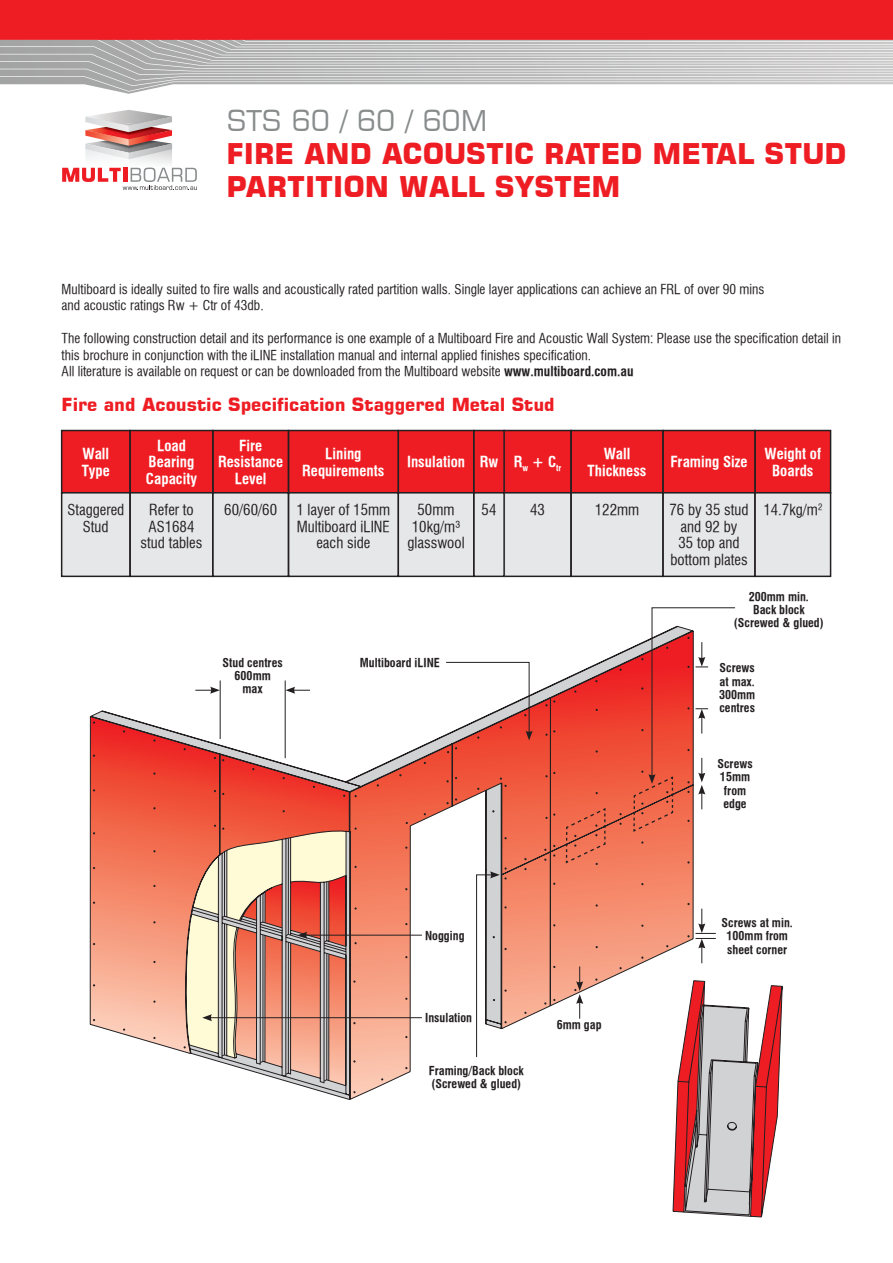
<style>
.page{position:relative;width:893px;height:1263px;background:#fff}
.page>*{position:absolute;margin:0;border:0;box-sizing:border-box;transform-origin:0 0}
.t1{font:700 28.5px/33px "Square 721 BT";color:#ee1d23}
.t2{font:28.5px "Square 721 BT";color:#898c8d}
.t3{font:700 18px "Square 721 BT";color:#ee1d23}
.t4{font:15px/16.5px "Geneva Nrw";color:#231f20;text-align:center}
.t5{font:700 15px/16.5px "Geneva Nrw";color:#fff;text-align:center}
.t6{font:13.5px/16.5px "Geneva Nrw";color:#231f20}
.t7{font:700 12.15px/13.4px "Geneva Nrw";color:#231f20;text-align:center}
.s1{font-weight:700}
</style>
<div class="page">
<div style="left:398px;top:430px;width:76px;height:63px;background:#ee1d23"></div>
<div style="left:213px;top:430px;width:75px;height:63px;background:#ee1d23"></div>
<div style="left:289px;top:430px;width:109px;height:63px;background:#ee1d23"></div>
<div style="left:288px;top:430px;width:111px;height:63px;border:2px solid #231f20"></div>
<div style="left:62px;top:430px;width:68px;height:63px;background:#ee1d23"></div>
<div style="left:61px;top:430px;width:70px;height:63px;border:2px solid #231f20"></div>
<div style="left:62px;top:493px;width:68px;height:83px;background:#e6e7e9"></div>
<div style="left:61px;top:492px;width:70px;height:85px;border:2px solid #231f20"></div>
<div style="left:398px;top:493px;width:76px;height:83px;background:#e6e7e9"></div>
<div style="left:398px;top:492px;width:77px;height:85px;border:2px solid #231f20"></div>
<div style="left:504px;top:430px;width:67px;height:63px;background:#ee1d23"></div>
<div style="left:504px;top:493px;width:67px;height:83px;background:#e6e7e9"></div>
<div style="left:503px;top:492px;width:69px;height:85px;border:2px solid #231f20"></div>
<div style="left:571px;top:430px;width:92px;height:63px;background:#ee1d23"></div>
<div style="left:570px;top:430px;width:94px;height:63px;border:2px solid #231f20"></div>
<div style="left:571px;top:493px;width:92px;height:83px;background:#e6e7e9"></div>
<div style="left:570px;top:492px;width:94px;height:85px;border:2px solid #231f20"></div>
<div style="left:755px;top:430px;width:76px;height:63px;background:#ee1d23"></div>
<div style="left:754px;top:430px;width:77px;height:63px;border:2px solid #231f20"></div>
<div style="left:663px;top:430px;width:92px;height:63px;background:#ee1d23"></div>
<div style="left:662px;top:430px;width:94px;height:63px;border:2px solid #231f20"></div>
<div style="left:663px;top:493px;width:92px;height:83px;background:#e6e7e9"></div>
<div style="left:662px;top:492px;width:94px;height:85px;border:2px solid #231f20"></div>
<div style="left:755px;top:493px;width:76px;height:83px;background:#e6e7e9"></div>
<div style="left:754px;top:492px;width:77px;height:85px;border:2px solid #231f20"></div>
<div style="left:474px;top:430px;width:30px;height:63px;background:#ee1d23"></div>
<div style="left:473px;top:430px;width:32px;height:63px;border:2px solid #231f20"></div>
<div style="left:474px;top:493px;width:30px;height:83px;background:#e6e7e9"></div>
<div style="left:473px;top:492px;width:32px;height:85px;border:2px solid #231f20"></div>
<div style="left:130px;top:430px;width:83px;height:63px;background:#ee1d23"></div>
<div style="left:129px;top:430px;width:85px;height:63px;border:2px solid #231f20"></div>
<div style="left:130px;top:493px;width:83px;height:83px;background:#e6e7e9"></div>
<div style="left:129px;top:492px;width:85px;height:85px;border:2px solid #231f20"></div>
<div style="left:213px;top:493px;width:75px;height:83px;background:#e6e7e9"></div>
<div style="left:212px;top:492px;width:77px;height:85px;border:2px solid #231f20"></div>
<div style="left:289px;top:493px;width:109px;height:83px;background:#e6e7e9"></div>
<div style="left:288px;top:492px;width:111px;height:85px;border:2px solid #231f20"></div>
<img style="left:85px;top:159px;width:87px;height:9px">
<svg style="left:62px;top:168px;width:135px;height:22px"></svg>
<img style="left:86px;top:146px;width:86px;height:13px">
<img style="left:85px;top:146px;width:44px;height:8px">
<img style="left:86px;top:110px;width:86px;height:7px">
<img style="left:85px;top:132px;width:87px;height:14px">
<img style="left:85px;top:117px;width:87px;height:15px">
<div style="left:0;top:0;width:893px;height:40px;background:#ee1d23"></div>
<svg style="left:0;top:40px;width:893px;height:52px;background:#cbcbcb"></svg>
<svg style="left:673px;top:980px;width:109px;height:237px"></svg>
<svg style="left:90px;top:646px;width:604px;height:454px"></svg>
<svg style="left:545px;top:700px;width:10px;height:6px"></svg>
<svg style="left:545px;top:772px;width:10px;height:5px"></svg>
<svg style="left:545px;top:730px;width:10px;height:6px"></svg>
<svg style="left:545px;top:813px;width:10px;height:6px"></svg>
<svg style="left:565px;top:807px;width:41px;height:58px;background:#e26b4f"></svg>
<svg style="left:574px;top:966px;width:9px;height:53px"></svg>
<hr style="left:305px;top:935px;width:117px;height:1px;background:#231f20">
<hr style="left:210px;top:1017px;width:212px;height:1px;background:#231f20">
<svg style="left:184px;top:824px;width:173px;height:275px;background:#d6a592"></svg>
<svg style="left:195px;top:687px;width:25px;height:7px"></svg>
<svg style="left:286px;top:687px;width:24px;height:7px"></svg>
<hr style="left:220px;top:680px;width:1px;height:59px;background:#231f20">
<hr style="left:285px;top:680px;width:1px;height:78px;background:#231f20">
<svg style="left:687px;top:903px;width:29px;height:60px"></svg>
<svg style="left:445px;top:661px;width:88px;height:79px"></svg>
<svg style="left:633px;top:607px;width:102px;height:226px"></svg>
<svg style="left:476px;top:777px;width:31px;height:281px"></svg>
<h1 class="t2" style="left:226px;top:103px;width:263px">STS 60 / 60 / 60M</h1>
<h1 class="t1" style="left:226px;top:138px;width:621px">FIRE AND ACOUSTIC RATED METAL STUD<br>PARTITION WALL SYSTEM</h1>
<p class="t6" style="left:62px;top:280px;width:704px">Multiboard is ideally suited to fire walls and acoustically rated partition walls. Single layer applications can achieve an FRL of over 90 mins and acoustic ratings Rw + Ctr of 43db.</p>
<p class="t6" style="left:62px;top:330px;width:781px">The following construction detail and its performance is one example of a Multiboard Fire and Acoustic Wall System: Please use the specification detail in this brochure in conjunction with the iLINE installation manual and internal applied finishes specification.<br>All literature is available on request or can be downloaded from the Multiboard website <span class="s1">www.multiboard.com.au</span></p>
<h2 class="t3" style="left:62px;top:393px;width:495px">Fire and Acoustic Specification Staggered Metal Stud</h2>
<p class="t5" style="left:82px;top:445px;width:30px;text-align:left">Wall<br>Type</p>
<p class="t4" style="left:67px;top:502px;width:58px">Staggered<br>Stud</p>
<p class="t4" style="left:224px;top:502px;width:54px">60/60/60</p>
<p class="t4" style="left:296px;top:502px;width:95px">1 layer of 15mm</p>
<p class="t4" style="left:482px;top:502px;width:16px">54</p>
<p class="t4" style="left:530px;top:502px;width:16px">43</p>
<p class="t4" style="left:595px;top:502px;width:46px">122mm</p>
<p class="t5" style="left:146px;top:437px;width:53px">Load<br>Bearing<br>Capacity</p>
<p class="t5" style="left:218px;top:437px;width:67px">Fire<br>Resistance<br>Level</p>
<p class="t5" style="left:302px;top:445px;width:84px">Lining<br>Requirements</p>
<p class="t5" style="left:407px;top:454px;width:156px">Insulation Rw R<sub>w</sub> + C<sub>tr</sub></p>
<p class="t5" style="left:670px;top:454px;width:79px">Framing Size</p>
<p class="t5" style="left:588px;top:445px;width:60px">Wall<br>Thickness</p>
<p class="t5" style="left:764px;top:445px;width:58px">Weight of<br>Boards</p>
<p class="t4" style="left:669px;top:502px;width:81px">76 by 35 stud and 92 by<br>35 top and bottom plates</p>
<p class="t4" style="left:407px;top:502px;width:59px">50mm<br>10kg/m³ glasswool</p>
<p class="t4" style="left:763px;top:502px;width:60px">14.7kg/m<sup>2</sup></p>
<p class="t4" style="left:141px;top:502px;width:63px">Refer to<br>AS1684 stud tables</p>
<p class="t4" style="left:297px;top:518px;width:95px">Multiboard iLINE each side</p>
<p class="t7" style="left:223px;top:655px;width:62px">Stud centres<br>600mm<br>max</p>
<p class="t7" style="left:360px;top:655px;width:82px">Multiboard iLINE</p>
<p class="t7" style="left:425px;top:929px;width:41px">Nogging</p>
<p class="t7" style="left:425px;top:1011px;width:49px">Insulation</p>
<p class="t7" style="left:429px;top:1064px;width:96px;text-align:left">Framing/Back block (Screwed &amp; glued)</p>
<p class="t7" style="left:557px;top:1018px;width:46px">6mm gap</p>
<p class="t7" style="left:734px;top:589px;width:91px">200mm min.<br>Back block (Screwed &amp; glued)</p>
<p class="t7" style="left:719px;top:661px;width:38px;text-align:justify">Screws at max.<br>300mm centres</p>
<p class="t7" style="left:717px;top:757px;width:37px">Screws<br>15mm from edge</p>
<p class="t7" style="left:722px;top:916px;width:73px">Screws at min.<br>100mm from sheet corner</p>
</div>
